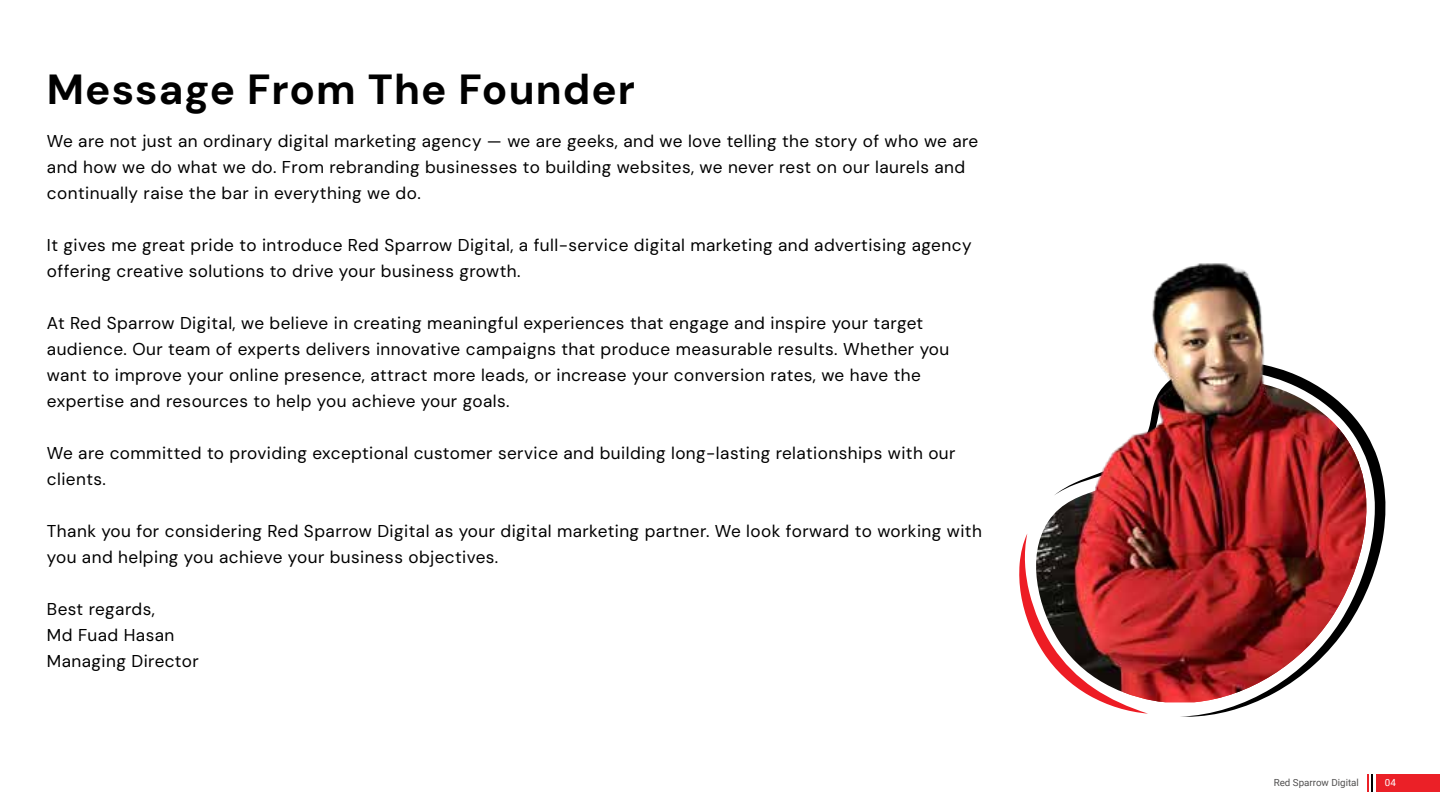
<style>
.page{position:relative;width:1440px;height:810px;background:#fff}
.page>*{position:absolute;margin:0;border:0;box-sizing:border-box;transform-origin:0 0}
.t1{font:700 42.2px "DM Sans";letter-spacing:.025em;color:#000}
.t2{font:17.2px/26px "DM Sans";letter-spacing:.025em;color:#000}
.t3{font:9.8px "Roboto";color:#515050}
.t4{font:9.8px "Roboto";color:#fff}
</style>
<div class="page">
<div style="left:1376px;top:774px;width:64px;height:18px;background:#eb2027"></div>
<svg style="left:1367px;top:774px;width:6px;height:18px"></svg>
<svg style="left:1019px;top:539px;width:6px;height:73px"></svg>
<img style="left:1025px;top:263px;width:361px;height:439px">
<h1 class="t1" style="left:47px;top:62px;width:590px">Message From The Founder</h1>
<p class="t2" style="left:47px;top:128px;width:933px">We are not just an ordinary digital marketing agency — we are geeks, and we love telling the story of who we are and how we do what we do. From rebranding businesses to building websites, we never rest on our laurels and continually raise the bar in everything we do.</p>
<p class="t2" style="left:47px;top:232px;width:926px">It gives me great pride to introduce Red Sparrow Digital, a full-service digital marketing and advertising agency offering creative solutions to drive your business growth.</p>
<p class="t2" style="left:47px;top:310px;width:904px">At Red Sparrow Digital, we believe in creating meaningful experiences that engage and inspire your target audience. Our team of experts delivers innovative campaigns that produce measurable results. Whether you want to improve your online presence, attract more leads, or increase your conversion rates, we have the expertise and resources to help you achieve your goals.</p>
<p class="t2" style="left:47px;top:440px;width:910px">We are committed to providing exceptional customer service and building long-lasting relationships with our clients.</p>
<p class="t2" style="left:47px;top:518px;width:937px">Thank you for considering Red Sparrow Digital as your digital marketing partner. We look forward to working with you and helping you achieve your business objectives.</p>
<p class="t2" style="left:47px;top:596px;width:153px">Best regards,<br>Md Fuad Hasan<br>Managing Director</p>
<p class="t3" style="left:1274px;top:775px;width:87px">Red Sparrow Digital</p>
<p class="t4" style="left:1385px;top:775px;width:13px">04</p>
</div>
